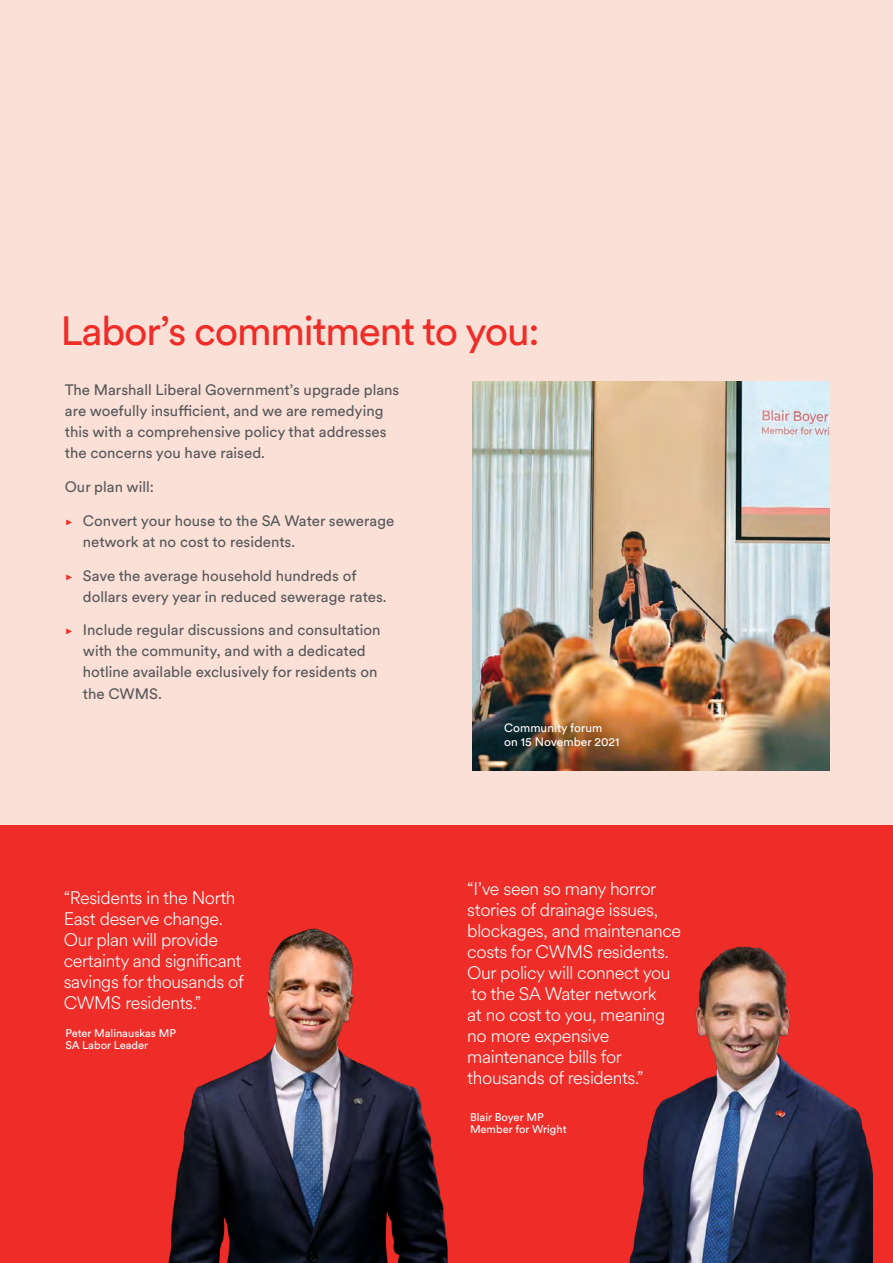
<style>
.page{position:relative;width:893px;height:1263px;background:#fbe0d7}
.page>*{position:absolute;margin:0;border:0;box-sizing:border-box;transform-origin:0 0}
.t1{font:40.5px "Circular XX";letter-spacing:-.03em;color:#ee2d28}
.t2{font:300 18px/21px "Circular XX";letter-spacing:-.02em;color:#fff}
.t3{font:15px/21px "Circular XX";color:#57585a}
.t4{font:12px/13.5px "Circular XX";color:#fff}
.Body{font:11.1px/12px "Circular XX";color:#fff}
.s1{font-family:"Montserrat";font-weight:300;font-size:13.5px;color:#ee2d28}
</style>
<div class="page">
<div style="left:0;top:826px;width:893px;height:437px;background:#ee2d28"></div>
<img style="left:168px;top:928px;width:280px;height:335px">
<img style="left:629px;top:946px;width:244px;height:317px">
<img style="left:472px;top:381px;width:357px;height:389px">
<p class="t1" style="left:60px;top:303px;width:481px">Labor’s commitment to you:</p>
<p class="t3" style="left:65px;top:379px;width:336px">The Marshall Liberal Government’s upgrade plans are woefully insufficient, and we are remedying this with a comprehensive policy that addresses the concerns you have raised.</p>
<p class="t3" style="left:65px;top:476px;width:91px">Our plan will:</p>
<p class="t3" style="left:83px;top:509px;width:313px;text-indent:-18px"><span class="s1">▶</span> Convert your house to the SA Water sewerage network at no cost to residents.</p>
<p class="t3" style="left:83px;top:564px;width:305px;text-indent:-18px"><span class="s1">▶</span> Save the average household hundreds of dollars every year in reduced sewerage rates.</p>
<p class="t3" style="left:83px;top:619px;width:299px;text-indent:-18px"><span class="s1">▶</span> Include regular discussions and consultation with the community, and with a dedicated hotline available exclusively for residents on the CWMS.</p>
<p class="t2" style="left:64px;top:886px;width:182px">“Residents in the North<br>East deserve change.<br>Our plan will provide certainty and significant savings for thousands of<br>CWMS residents.”</p>
<p class="Body" style="left:65px;top:1027px;width:112px">Peter Malinauskas MP<br>SA Labor Leader</p>
<p class="t4" style="left:504px;top:721px;width:117px">Community forum<br>on 15 November 2021</p>
<p class="t2" style="left:467px;top:877px;width:215px">“I’ve seen so many horror stories of drainage issues, blockages, and maintenance costs for CWMS residents.<br>Our policy will connect you to the SA Water network<br>at no cost to you, meaning no more expensive maintenance bills for thousands of residents.”</p>
<p class="Body" style="left:470px;top:1111px;width:75px">Blair Boyer MP</p>
<p class="Body" style="left:470px;top:1123px;width:98px">Member for Wright</p>
</div>
